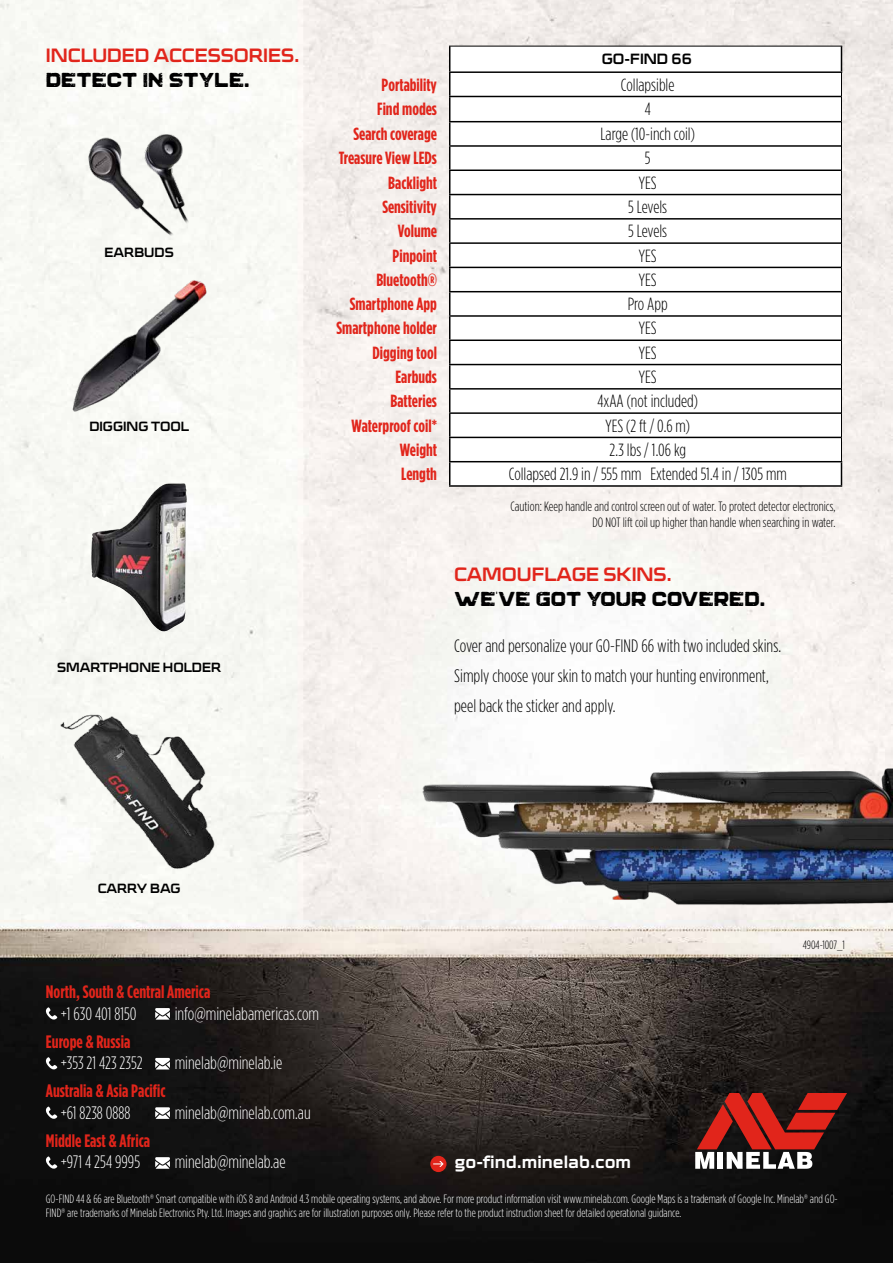
<style>
.page{position:relative;width:893px;height:1263px;background:#fff}
.page>*{position:absolute;margin:0;border:0;box-sizing:border-box;transform-origin:0 0}
.t1{font:20.7px "Grind Demolished";color:#000}
.t2{font:700 expanded 19.5px "Cube OT";color:#e1251b}
.t3{font:300 18px/30px "Gotham Condensed";color:#000}
.t4{font:300 18px "Gotham Condensed";color:#fff}
.t5{font:700 18px "Gotham Condensed";color:#e1251b}
.t6{font:700 expanded 18px "Cube OT";color:#fff}
.t7{font:700 17.7px "Gotham Condensed";color:#e1251b}
.t8{font:300 17.7px "Gotham Condensed";color:#000}
.t9{font:700 expanded 15px "Cube OT";color:#000}
.t10{font:300 13.5px/16.2px "Gotham Condensed";color:#000;text-align:right}
.t11{font:700 expanded 13.5px "Cube OT";color:#000}
.t12{font:300 12px/14.4px "Gotham Condensed";color:#fff}
.t13{font:300 12px "Gotham Condensed";color:#000}
</style>
<div class="page">
<img style="left:0;top:0;width:893px;height:1263px">
<img style="left:388px;top:743px;width:505px;height:185px">
<svg style="left:695px;top:1093px;width:152px;height:76px;background:#813430"></svg>
<img style="left:82px;top:130px;width:115px;height:111px">
<img style="left:68px;top:279px;width:142px;height:134px">
<img style="left:91px;top:483px;width:96px;height:149px">
<img style="left:58px;top:708px;width:163px;height:167px">
<div style="left:430px;top:1156px;width:16px;height:16px;background:#e1251b;border-radius:50%"></div>
<svg style="left:433px;top:1161px;width:11px;height:6px"></svg>
<svg style="left:46px;top:1007px;width:11px;height:12px"></svg>
<svg style="left:155px;top:1008px;width:15px;height:12px"></svg>
<svg style="left:46px;top:1057px;width:11px;height:12px"></svg>
<svg style="left:155px;top:1058px;width:15px;height:11px"></svg>
<svg style="left:46px;top:1106px;width:11px;height:13px"></svg>
<svg style="left:46px;top:1156px;width:11px;height:13px"></svg>
<svg style="left:155px;top:1107px;width:15px;height:12px"></svg>
<svg style="left:155px;top:1157px;width:15px;height:12px"></svg>
<svg style="left:450px;top:47px;width:391px;height:438px"></svg>
<hr style="left:449px;top:71px;width:393px;height:2px;background:#000">
<hr style="left:449px;top:96px;width:392px;height:1px;background:#000">
<hr style="left:449px;top:121px;width:392px;height:1px;background:#000">
<hr style="left:449px;top:145px;width:392px;height:2px;background:#000">
<hr style="left:449px;top:170px;width:392px;height:1px;background:#000">
<hr style="left:449px;top:194px;width:392px;height:1px;background:#000">
<hr style="left:449px;top:218px;width:392px;height:2px;background:#000">
<hr style="left:449px;top:242px;width:392px;height:2px;background:#000">
<hr style="left:449px;top:267px;width:392px;height:1px;background:#000">
<hr style="left:449px;top:291px;width:392px;height:1px;background:#000">
<hr style="left:449px;top:315px;width:392px;height:2px;background:#000">
<hr style="left:449px;top:339px;width:392px;height:2px;background:#000">
<hr style="left:449px;top:364px;width:392px;height:1px;background:#000">
<hr style="left:449px;top:388px;width:392px;height:2px;background:#000">
<hr style="left:449px;top:412px;width:392px;height:2px;background:#000">
<hr style="left:449px;top:437px;width:392px;height:1px;background:#000">
<svg style="left:449px;top:47px;width:1px;height:438px"></svg>
<hr style="left:449px;top:461px;width:393px;height:1px;background:#000">
<hr style="left:449px;top:485px;width:393px;height:2px;background:#000">
<hr style="left:449px;top:46px;width:393px;height:1px;background:#000">
<svg style="left:841px;top:46px;width:1px;height:439px"></svg>
<h2 class="t2" style="left:46px;top:43px;width:255px">INCLUDED ACCESSORIES.</h2>
<h1 class="t1" style="left:46px;top:67px;width:205px">DETECT IN STYLE.</h1>
<p class="t11" style="left:105px;top:244px;width:71px">EARBUDS</p>
<p class="t11" style="left:89px;top:418px;width:101px">DIGGING TOOL</p>
<p class="t11" style="left:57px;top:659px;width:166px">SMARTPHONE HOLDER</p>
<p class="t9" style="left:602px;top:50px;width:92px">GO-FIND 66</p>
<h3 class="t7" style="left:382px;top:74px;width:57px">Portability</h3>
<h3 class="t8" style="left:621px;top:74px;width:55px">Collapsible</h3>
<h3 class="t7" style="left:377px;top:99px;width:61px">Find modes</h3>
<h3 class="t8" style="left:645px;top:99px;width:8px">4</h3>
<h3 class="t7" style="left:354px;top:124px;width:85px">Search coverage</h3>
<h3 class="t8" style="left:601px;top:124px;width:96px">Large (10-inch coil)</h3>
<h3 class="t7" style="left:339px;top:148px;width:100px">Treasure View LEDs</h3>
<h3 class="t8" style="left:645px;top:148px;width:7px">5</h3>
<h3 class="t7" style="left:388px;top:172px;width:50px">Backlight</h3>
<h3 class="t8" style="left:639px;top:172px;width:19px">YES</h3>
<h3 class="t7" style="left:382px;top:197px;width:56px">Sensitivity</h3>
<h3 class="t8" style="left:628px;top:197px;width:40px">5 Levels</h3>
<h3 class="t7" style="left:398px;top:221px;width:41px">Volume</h3>
<h3 class="t8" style="left:628px;top:221px;width:40px">5 Levels</h3>
<h3 class="t7" style="left:393px;top:245px;width:46px">Pinpoint</h3>
<h3 class="t8" style="left:639px;top:245px;width:19px">YES</h3>
<h3 class="t7" style="left:376px;top:270px;width:62px">Bluetooth®</h3>
<h3 class="t8" style="left:639px;top:270px;width:19px">YES</h3>
<h3 class="t7" style="left:350px;top:294px;width:89px">Smartphone App</h3>
<h3 class="t8" style="left:628px;top:294px;width:41px">Pro App</h3>
<h3 class="t7" style="left:336px;top:318px;width:102px">Smartphone holder</h3>
<h3 class="t8" style="left:639px;top:318px;width:19px">YES</h3>
<h3 class="t7" style="left:373px;top:342px;width:66px">Digging tool</h3>
<h3 class="t8" style="left:639px;top:342px;width:19px">YES</h3>
<h3 class="t7" style="left:395px;top:367px;width:43px">Earbuds</h3>
<h3 class="t8" style="left:639px;top:367px;width:19px">YES</h3>
<h3 class="t7" style="left:390px;top:391px;width:48px">Batteries</h3>
<h3 class="t8" style="left:598px;top:391px;width:102px">4xAA (not included)</h3>
<h3 class="t7" style="left:351px;top:415px;width:87px">Waterproof coil*</h3>
<h3 class="t8" style="left:605px;top:415px;width:86px">YES (2 ft / 0.6 m)</h3>
<h3 class="t7" style="left:400px;top:440px;width:39px">Weight</h3>
<h3 class="t8" style="left:609px;top:440px;width:78px">2.3 lbs / 1.06 kg</h3>
<h3 class="t7" style="left:401px;top:464px;width:37px">Length</h3>
<h3 class="t8" style="left:509px;top:464px;width:279px">Collapsed 21.9 in / 555 mm Extended 51.4 in / 1305 mm</h3>
<p class="t10" style="left:510px;top:498px;width:327px">Caution: Keep handle and control screen out of water. To protect detector electronics,<br>DO NOT lift coil up higher than handle when searching in water.</p>
<h2 class="t2" style="left:454px;top:563px;width:219px">CAMOUFLAGE SKINS.</h2>
<h1 class="t1" style="left:454px;top:586px;width:312px">WE’VE GOT YOUR COVERED.</h1>
<h3 class="t3" style="left:454px;top:630px;width:328px">Cover and personalize your GO-FIND 66 with two included skins.<br>Simply choose your skin to match your hunting environment, peel back the sticker and apply.</h3>
<p class="t11" style="left:98px;top:880px;width:84px">CARRY BAG</p>
<p class="t13" style="left:803px;top:938px;width:44px">4904-1007_1</p>
<h3 class="t5" style="left:46px;top:982px;width:166px">North, South &amp; Central America</h3>
<h3 class="t4" style="left:61px;top:1003px;width:77px">+1 630 401 8150</h3>
<h3 class="t4" style="left:175px;top:1003px;width:146px">info@minelabamericas.com</h3>
<h3 class="t5" style="left:46px;top:1031px;width:86px">Europe &amp; Russia</h3>
<h3 class="t4" style="left:61px;top:1053px;width:83px">+353 21 423 2352</h3>
<h3 class="t4" style="left:175px;top:1053px;width:109px">minelab@minelab.ie</h3>
<h3 class="t5" style="left:46px;top:1081px;width:121px">Australia &amp; Asia Pacific</h3>
<h3 class="t4" style="left:61px;top:1102px;width:71px">+61 8238 0888</h3>
<h3 class="t4" style="left:175px;top:1102px;width:138px">minelab@minelab.com.au</h3>
<h3 class="t5" style="left:46px;top:1130px;width:106px">Middle East &amp; Africa</h3>
<h3 class="t4" style="left:61px;top:1152px;width:81px">+971 4 254 9995</h3>
<h3 class="t4" style="left:175px;top:1152px;width:113px">minelab@minelab.ae</h3>
<p class="t12" style="left:46px;top:1191px;width:793px">GO-FIND 44 &amp; 66 are Bluetooth® Smart compatible with iOS 8 and Android 4.3 mobile operating systems, and above. For more product information visit www.minelab.com. Google Maps is a trademark of Google Inc. Minelab® and GO-<br>FIND® are trademarks of Minelab Electronics Pty. Ltd. Images and graphics are for illustration purposes only. Please refer to the product instruction sheet for detailed operational guidance.</p>
<h3 class="t6" style="left:455px;top:1151px;width:178px">go-find.minelab.com</h3>
</div>
